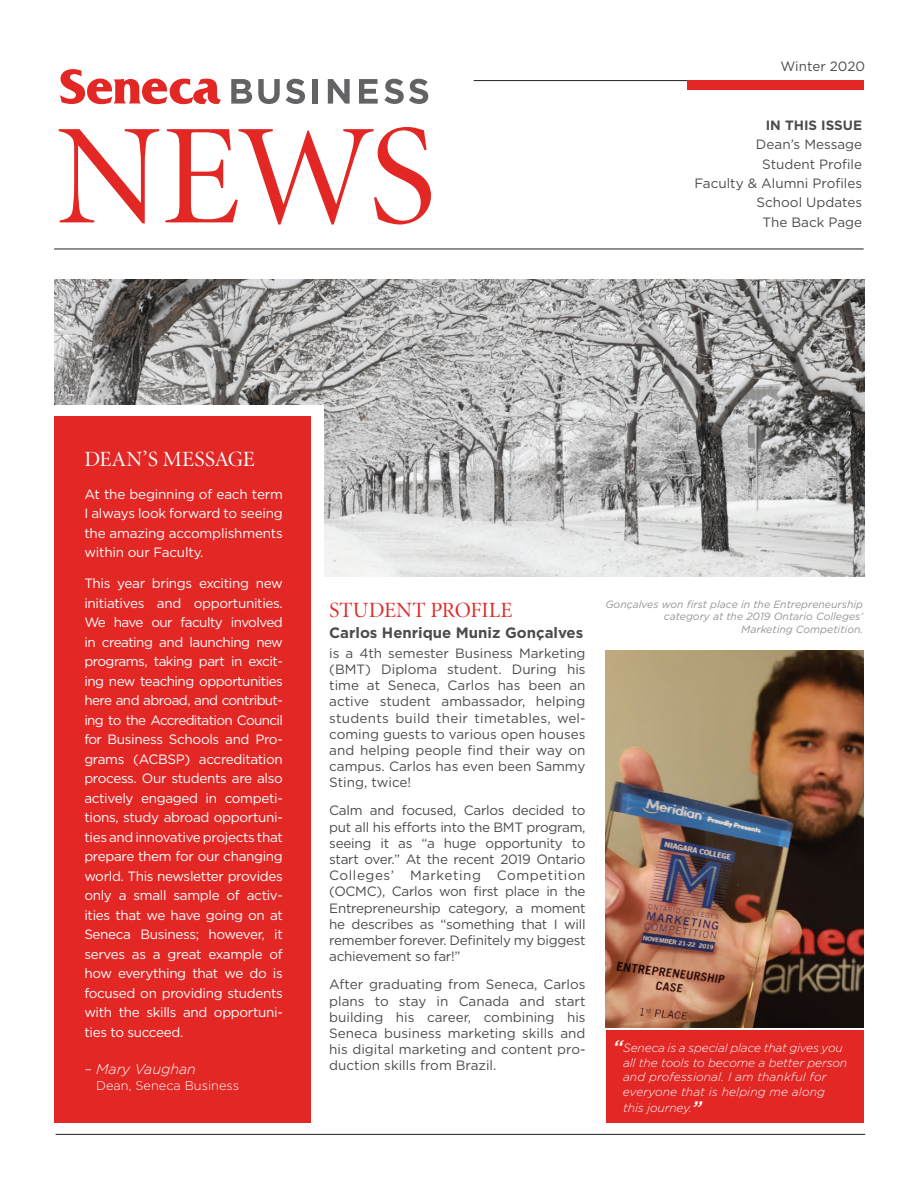
<style>
.page{position:relative;width:918px;height:1188px;background:#fff}
.page>*{position:absolute;margin:0;border:0;box-sizing:border-box;transform-origin:0 0}
.t1{font:143.55px "Minion Display";color:#e22725}
.t2{font:21.75px "Minion Display";letter-spacing:.005em;color:#e22725}
.t3{font:21.75px "Minion Display";letter-spacing:.005em;color:#fff}
.t4{font:700 15px "Gotham";color:#4b4c4d}
.t5{font:italic 300 14.25px "Gotham";color:#fff}
.t6{font:13.5px/16.2px "Gotham";color:#4b4c4d;text-align:justify}
.t7{font:13.5px/19.5px "Gotham";letter-spacing:-.025em;color:#fff;text-align:justify}
.t8{font:700 13.5px "Gotham";color:#4b4c4d}
.t9{font:300 12.75px "Gotham";color:#fff}
.t10{font:italic 300 12px/14.4px "Gotham";letter-spacing:-.01em;color:#fff}
.t11{font:italic 10.5px/12.6px "Gotham";color:#939598;text-align:right}
.s1{font-weight:500;font-size:19.5px}
</style>
<div class="page">
<img style="left:54px;top:279px;width:810px;height:298px">
<div style="left:37px;top:406px;width:287px;height:718px;background:#fff"></div>
<div style="left:54px;top:416px;width:256px;height:706px;background:#e22725"></div>
<svg style="left:60px;top:69px;width:161px;height:35px"></svg>
<svg style="left:231px;top:79px;width:21px;height:25px"></svg>
<svg style="left:258px;top:79px;width:22px;height:25px"></svg>
<svg style="left:286px;top:79px;width:19px;height:25px"></svg>
<div style="left:313px;top:79px;width:5px;height:25px;background:#636366"></div>
<svg style="left:328px;top:79px;width:22px;height:25px"></svg>
<svg style="left:359px;top:79px;width:19px;height:25px"></svg>
<svg style="left:384px;top:79px;width:44px;height:25px"></svg>
<hr style="left:474px;top:80px;width:390px;height:1px;background:#231f20">
<div style="left:687px;top:80px;width:177px;height:9px;background:#e22725"></div>
<hr style="left:54px;top:249px;width:810px;height:1px;background:#231f20">
<hr style="left:56px;top:1134px;width:809px;height:1px;background:#231f20">
<div style="left:606px;top:1030px;width:257px;height:92px;background:#e22725"></div>
<img style="left:606px;top:650px;width:257px;height:377px">
<h1 class="t1" style="left:56px;top:107px;width:381px">NEWS</h1>
<p class="t6" style="left:780px;top:58px;width:86px">Winter 2020</p>
<p class="t8" style="left:766px;top:116px;width:98px">IN THIS ISSUE</p>
<p class="t6" style="left:694px;top:135px;width:169px;line-height:19.4px;text-align:right">Dean’s Message<br>Student Profile<br>Faculty &amp; Alumni Profiles<br>School Updates<br>The Back Page</p>
<h2 class="t3" style="left:84px;top:448px;width:172px">DEAN’S MESSAGE</h2>
<p class="t7" style="left:84px;top:484px;width:200px">At the beginning of each term I always look forward to seeing the amazing accomplishments within our Faculty.</p>
<p class="t7" style="left:84px;top:574px;width:200px">This year brings exciting new initiatives and opportunities.<br>We have our faculty involved in creating and launching new programs, taking part in excit&shy;ing new teaching opportunities here and abroad, and contribut&shy;ing to the Accreditation Council for Business Schools and Pro&shy;grams (ACBSP) accreditation process. Our students are also actively engaged in competi&shy;tions, study abroad opportuni&shy;ties and innovative projects that prepare them for our changing world. This newsletter provides only a small sample of activ&shy;ities that we have going on at Seneca Business; however, it serves as a great example of how everything that we do is focused on providing students with the skills and opportuni&shy;ties to succeed.</p>
<p class="t5" style="left:84px;top:1060px;width:113px">– Mary Vaughan</p>
<p class="t9" style="left:96px;top:1077px;width:144px">Dean, Seneca Business</p>
<h2 class="t2" style="left:329px;top:599px;width:185px">STUDENT PROFILE</h2>
<p class="t4" style="left:329px;top:623px;width:256px">Carlos Henrique Muniz Gonçalves</p>
<p class="t6" style="left:329px;top:645px;width:258px">is a 4th semester Business Marketing (BMT) Diploma student. During his time at Seneca, Carlos has been an active student ambassador, helping students build their timetables, wel&shy;coming guests to various open houses and helping people find their way on campus. Carlos has even been Sammy Sting, twice!</p>
<p class="t6" style="left:329px;top:802px;width:258px">Calm and focused, Carlos decided to put all his efforts into the BMT program, seeing it as “a huge opportunity to start over.” At the recent 2019 Ontario Colleges’ Marketing Competition (OCMC), Carlos won first place in the Entrepreneurship category, a moment he describes as “something that I will remember forever. Definitely my biggest achievement so far!”</p>
<p class="t6" style="left:329px;top:976px;width:258px">After graduating from Seneca, Carlos plans to stay in Canada and start building his career, combining his Seneca business marketing skills and his digital marketing and content pro&shy;duction skills from Brazil.</p>
<p class="t11" style="left:605px;top:598px;width:259px">Gonçalves won first place in the Entrepreneurship category at the 2019 Ontario Colleges’<br>Marketing Competition.</p>
<p class="t10" style="left:623px;top:1041px;width:226px;text-indent:-10px"><span class="s1">“</span>Seneca is a special place that gives you all the tools to become a better person and professional. I am thankful for everyone that is helping me along</p>
<p class="t10" style="left:623px;top:1100px;width:80px">this journey.<span class="s1">”</span></p>
</div>
